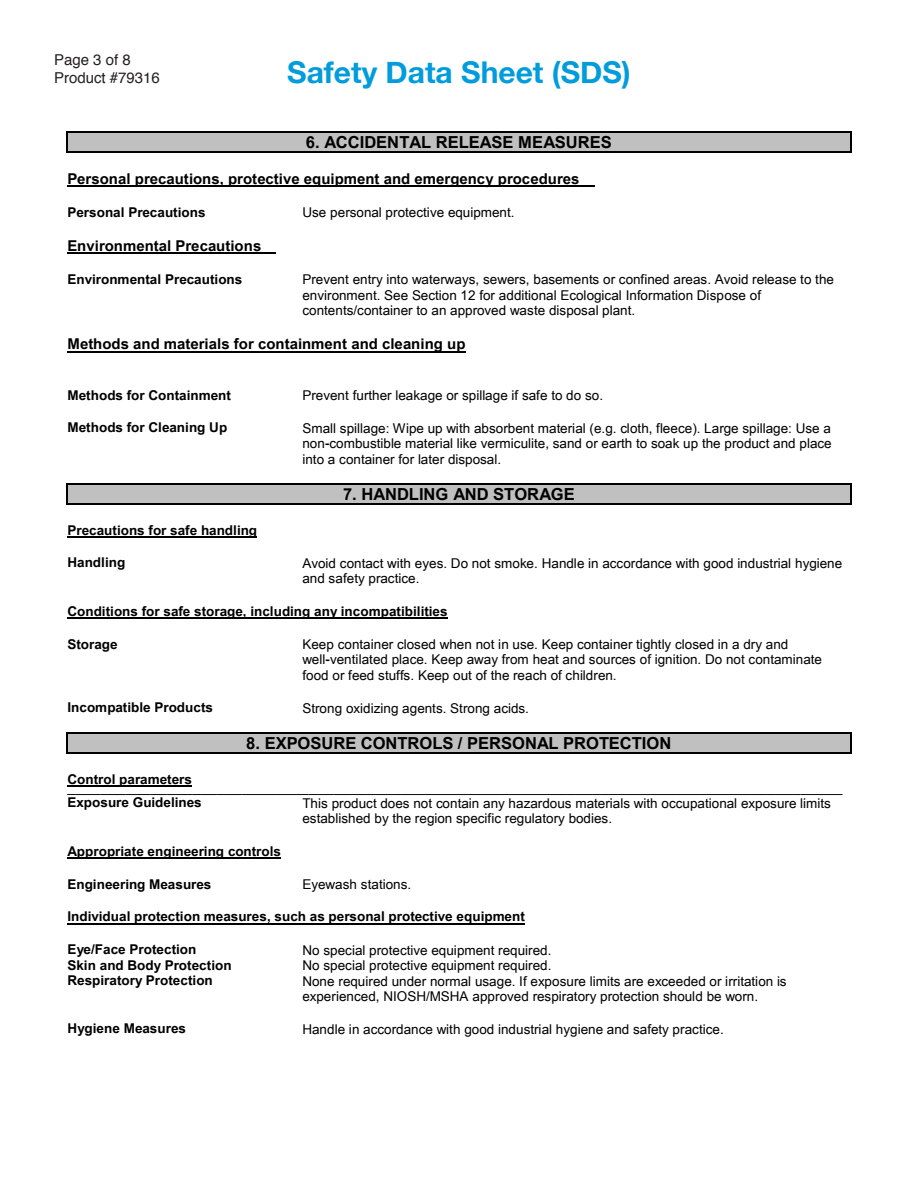
<style>
.page{position:relative;width:918px;height:1188px;background:#fff}
.page>*{position:absolute;margin:0;border:0;box-sizing:border-box;transform-origin:0 0}
.t1{font:700 30px "Helvetica Neue";color:#009cdb}
.t2{font:700 16.5px "Arial";letter-spacing:-.005em;color:#000}
.t3{font:700 15px "Arial";color:#000}
.t4{font:15px "Arial";color:#000}
.t5{font:15px/18px "Helvetica";color:#231f20}
.t6{font:13.5px/15.5px "Arial";letter-spacing:.005em;color:#000}
.t7{font:700 13.5px "Arial";color:#000}
</style>
<div class="page">
<div style="left:68px;top:133px;width:782px;height:19px;background:#c0c0c0"></div>
<hr style="left:69px;top:131px;width:781px;height:2px;background:#000">
<svg style="left:67px;top:131px;width:2px;height:22px"></svg>
<hr style="left:69px;top:152px;width:233px;height:1px;background:#000">
<hr style="left:303px;top:152px;width:547px;height:1px;background:#000">
<svg style="left:850px;top:131px;width:1px;height:22px"></svg>
<hr style="left:67px;top:185px;width:528px;height:2px;background:#000">
<hr style="left:67px;top:252px;width:209px;height:2px;background:#000">
<hr style="left:67px;top:351px;width:399px;height:2px;background:#000">
<div style="left:68px;top:485px;width:782px;height:19px;background:#c0c0c0"></div>
<hr style="left:69px;top:484px;width:781px;height:1px;background:#000">
<svg style="left:67px;top:484px;width:2px;height:21px"></svg>
<hr style="left:69px;top:504px;width:233px;height:1px;background:#000">
<hr style="left:303px;top:504px;width:547px;height:1px;background:#000">
<svg style="left:850px;top:484px;width:1px;height:21px"></svg>
<hr style="left:67px;top:536px;width:190px;height:1px;background:#000">
<hr style="left:67px;top:617px;width:381px;height:2px;background:#000">
<div style="left:68px;top:734px;width:782px;height:19px;background:#c0c0c0"></div>
<hr style="left:69px;top:733px;width:781px;height:1px;background:#000">
<svg style="left:67px;top:733px;width:2px;height:21px"></svg>
<hr style="left:69px;top:753px;width:233px;height:1px;background:#000">
<hr style="left:303px;top:753px;width:547px;height:1px;background:#000">
<svg style="left:850px;top:733px;width:1px;height:21px"></svg>
<hr style="left:67px;top:785px;width:125px;height:1px;background:#000">
<hr style="left:67px;top:857px;width:214px;height:2px;background:#000">
<hr style="left:67px;top:923px;width:458px;height:1px;background:#000">
<p class="t5" style="left:54px;top:51px;width:107px">Page 3 of 8<br>Product #79316</p>
<h1 class="t1" style="left:287px;top:49px;width:345px">Safety Data Sheet (SDS)</h1>
<p class="t2" style="left:306px;top:132px;width:308px">6. ACCIDENTAL RELEASE MEASURES</p>
<p class="t3" style="left:67px;top:170px;width:514px">Personal precautions, protective equipment and emergency procedures</p>
<p class="t7" style="left:67px;top:204px;width:140px">Personal Precautions</p>
<p class="t6" style="left:302px;top:205px;width:214px">Use personal protective equipment.</p>
<p class="t3" style="left:67px;top:237px;width:196px">Environmental Precautions</p>
<p class="t7" style="left:67px;top:271px;width:176px">Environmental Precautions</p>
<p class="t6" style="left:302px;top:272px;width:533px">Prevent entry into waterways, sewers, basements or confined areas. Avoid release to the environment. See Section 12 for additional Ecological Information Dispose of contents/container to an approved waste disposal plant.</p>
<p class="t3" style="left:67px;top:335px;width:400px">Methods and materials for containment and cleaning up</p>
<p class="t7" style="left:67px;top:387px;width:165px">Methods for Containment</p>
<p class="t6" style="left:302px;top:388px;width:302px">Prevent further leakage or spillage if safe to do so.</p>
<p class="t7" style="left:67px;top:420px;width:161px">Methods for Cleaning Up</p>
<p class="t6" style="left:302px;top:420px;width:531px;text-align:justify">Small spillage: Wipe up with absorbent material (e.g. cloth, fleece). Large spillage: Use a non-combustible material like vermiculite, sand or earth to soak up the product and place into a container for later disposal.</p>
<p class="t2" style="left:343px;top:485px;width:233px">7. HANDLING AND STORAGE</p>
<p class="t7" style="left:67px;top:522px;width:191px">Precautions for safe handling</p>
<p class="t7" style="left:67px;top:555px;width:59px">Handling</p>
<p class="t6" style="left:302px;top:556px;width:541px">Avoid contact with eyes. Do not smoke. Handle in accordance with good industrial hygiene and safety practice.</p>
<p class="t7" style="left:67px;top:603px;width:382px">Conditions for safe storage, including any incompatibilities</p>
<p class="t7" style="left:67px;top:636px;width:52px">Storage</p>
<p class="t6" style="left:302px;top:637px;width:521px">Keep container closed when not in use. Keep container tightly closed in a dry and well-ventilated place. Keep away from heat and sources of ignition. Do not contaminate food or feed stuffs. Keep out of the reach of children.</p>
<p class="t7" style="left:67px;top:700px;width:147px">Incompatible Products</p>
<p class="t6" style="left:302px;top:700px;width:228px">Strong oxidizing agents. Strong acids.</p>
<p class="t2" style="left:246px;top:734px;width:427px">8. EXPOSURE CONTROLS / PERSONAL PROTECTION</p>
<p class="t7" style="left:67px;top:771px;width:126px">Control parameters</p>
<p class="t4" style="left:67px;top:778px;width:777px">_____________________________________________________________________________________________</p>
<p class="t7" style="left:67px;top:795px;width:136px">Exposure Guidelines</p>
<p class="t6" style="left:302px;top:796px;width:530px">This product does not contain any hazardous materials with occupational exposure limits established by the region specific regulatory bodies.</p>
<p class="t7" style="left:67px;top:843px;width:215px">Appropriate engineering controls</p>
<p class="t7" style="left:67px;top:876px;width:146px">Engineering Measures</p>
<p class="t6" style="left:302px;top:877px;width:110px">Eyewash stations.</p>
<p class="t7" style="left:67px;top:909px;width:459px">Individual protection measures, such as personal protective equipment</p>
<p class="t7" style="left:67px;top:942px;width:131px">Eye/Face Protection</p>
<p class="t6" style="left:302px;top:942px;width:251px">No special protective equipment required.</p>
<p class="t7" style="left:67px;top:957px;width:166px">Skin and Body Protection</p>
<p class="t6" style="left:302px;top:958px;width:251px">No special protective equipment required.</p>
<p class="t7" style="left:67px;top:973px;width:147px">Respiratory Protection</p>
<p class="t6" style="left:302px;top:973px;width:486px">None required under normal usage. If exposure limits are exceeded or irritation is experienced, NIOSH/MSHA approved respiratory protection should be worn.</p>
<p class="t7" style="left:67px;top:1021px;width:120px">Hygiene Measures</p>
<p class="t6" style="left:302px;top:1022px;width:423px">Handle in accordance with good industrial hygiene and safety practice.</p>
</div>
